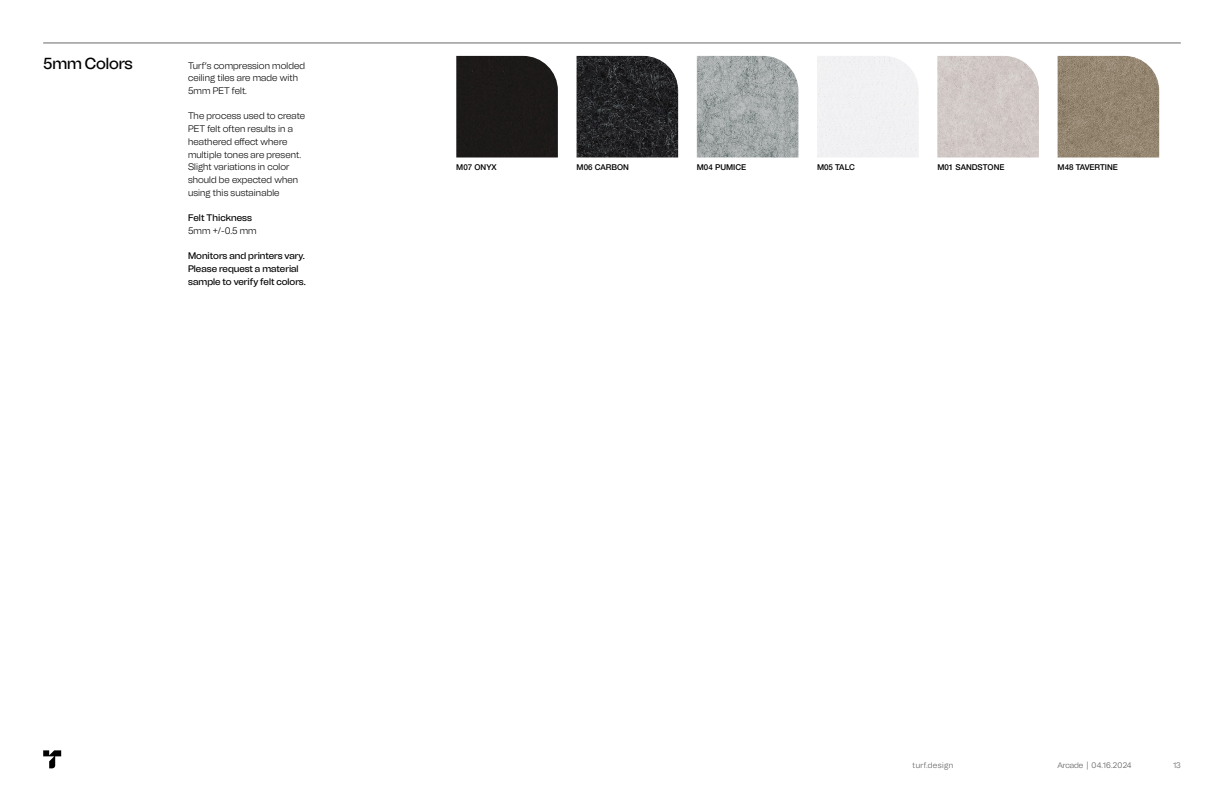
<style>
.page{position:relative;width:1224px;height:792px;background:#fff}
.page>*{position:absolute;margin:0;border:0;box-sizing:border-box;transform-origin:0 0}
.t1{font:500 16px "Tomato Grotesk";letter-spacing:-.01em;color:#000}
.t2{font:300 9.5px/12.7px "Tomato Grotesk";letter-spacing:.01em;color:#000}
.t3{font:500 9.5px/12.7px "Tomato Grotesk";color:#000}
.t4{font:500 8px "Helvetica Neue LT Pro";color:#000}
.t5{font:300 8px "Tomato Grotesk";color:#58595b}
.t6{font:300 8px "Tomato Grotesk";letter-spacing:.035em;color:#58595b}
</style>
<div class="page">
<img style="left:1058px;top:56px;width:101px;height:102px">
<img style="left:937px;top:56px;width:102px;height:102px">
<div style="left:817px;top:56px;width:102px;height:102px;background:#f1f1f3"></div>
<img style="left:697px;top:56px;width:101px;height:102px">
<img style="left:577px;top:56px;width:101px;height:102px">
<div style="left:456px;top:56px;width:102px;height:102px;background:#1c1a18"></div>
<hr style="left:43px;top:42px;width:1138px;height:1px;background:#696a6d">
<svg style="left:43px;top:750px;width:18px;height:18px"></svg>
<h1 class="t1" style="left:43px;top:53px;width:91px">5mm Colors</h1>
<p class="t2" style="left:188px;top:59px;width:118px">Turf’s compression molded ceiling tiles are made with<br>5mm PET felt.</p>
<p class="t2" style="left:188px;top:110px;width:119px">The process used to create<br>PET felt often results in a heathered effect where multiple tones are present.<br>Slight variations in color should be expected when using this sustainable</p>
<p class="t3" style="left:188px;top:211px;width:66px">Felt Thickness</p>
<p class="t2" style="left:188px;top:224px;width:70px">5mm +/-0.5 mm</p>
<p class="t3" style="left:188px;top:250px;width:119px">Monitors and printers vary.<br>Please request a material sample to verify felt colors.</p>
<p class="t4" style="left:456px;top:163px;width:42px">M07 ONYX</p>
<p class="t4" style="left:577px;top:163px;width:54px">M06 CARBON</p>
<p class="t4" style="left:697px;top:163px;width:51px">M04 PUMICE</p>
<p class="t4" style="left:817px;top:163px;width:39px">M05 TALC</p>
<p class="t4" style="left:937px;top:163px;width:69px">M01 SANDSTONE</p>
<p class="t4" style="left:1058px;top:163px;width:62px">M48 TAVERTINE</p>
<p class="t6" style="left:913px;top:761px;width:42px">turf.design</p>
<p class="t5" style="left:1058px;top:761px;width:75px">Arcade | 04.16.2024</p>
<p class="t6" style="left:1173px;top:761px;width:9px">13</p>
</div>
